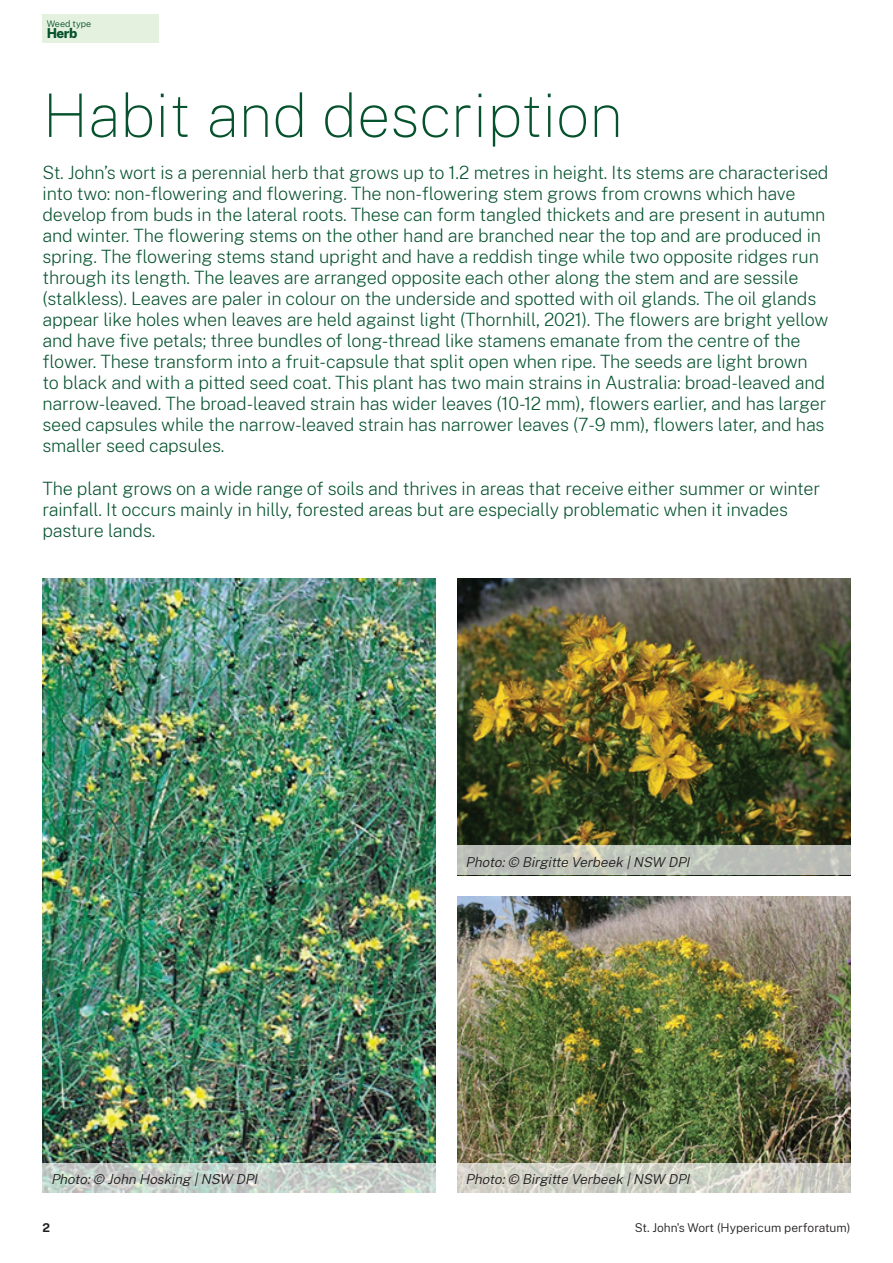
<style>
.page{position:relative;width:893px;height:1263px;background:#fff}
.page>*{position:absolute;margin:0;border:0;box-sizing:border-box;transform-origin:0 0}
.H1{font:100 60px "Public Sans";color:#05522d}
.Intro{font:200 18px/21px "Public Sans";letter-spacing:-.01em;color:#05522d}
.Caption{font:italic 300 13.5px "Public Sans";color:#231f20}
.Body{font:800 13.5px "Public Sans";color:#05522d}
.t1{font:300 12px "Public Sans";color:#231f20}
.t2{font:700 12px "Public Sans";color:#231f20}
.Small_Print{font:300 9px "Public Sans";color:#05522d}
</style>
<div class="page">
<img style="left:43px;top:579px;width:393px;height:584px">
<img style="left:457px;top:896px;width:393px;height:267px">
<img style="left:457px;top:579px;width:393px;height:266px">
<svg style="left:43px;top:1163px;width:393px;height:30px;background:#c7d0cb"></svg>
<svg style="left:457px;top:845px;width:393px;height:30px;background:#bec2b9"></svg>
<svg style="left:457px;top:1163px;width:393px;height:30px;background:#d1d2c7"></svg>
<div style="left:43px;top:14px;width:116px;height:29px;background:#e4f1de"></div>
<p class="Small_Print" style="left:47px;top:17px;width:46px">Weed type</p>
<p class="Body" style="left:47px;top:23px;width:32px">Herb</p>
<h1 class="H1" style="left:43px;top:75px;width:582px">Habit and description</h1>
<p class="Intro" style="left:43px;top:161px;width:787px">St. John’s wort is a perennial herb that grows up to 1.2 metres in height. Its stems are characterised into two: non-flowering and flowering. The non-flowering stem grows from crowns which have develop from buds in the lateral roots. These can form tangled thickets and are present in autumn and winter. The flowering stems on the other hand are branched near the top and are produced in spring. The flowering stems stand upright and have a reddish tinge while two opposite ridges run through its length. The leaves are arranged opposite each other along the stem and are sessile (stalkless). Leaves are paler in colour on the underside and spotted with oil glands. The oil glands appear like holes when leaves are held against light (Thornhill, 2021). The flowers are bright yellow and have five petals; three bundles of long-thread like stamens emanate from the centre of the flower. These transform into a fruit-capsule that split open when ripe. The seeds are light brown to black and with a pitted seed coat. This plant has two main strains in Australia: broad-leaved and narrow-leaved. The broad-leaved strain has wider leaves (10-12 mm), flowers earlier, and has larger seed capsules while the narrow-leaved strain has narrower leaves (7-9 mm), flowers later, and has smaller seed capsules.</p>
<p class="Intro" style="left:43px;top:477px;width:779px">The plant grows on a wide range of soils and thrives in areas that receive either summer or winter rainfall. It occurs mainly in hilly, forested areas but are especially problematic when it invades pasture lands.</p>
<p class="Caption" style="left:51px;top:1170px;width:211px">Photo:© John Hosking |NSW DPI</p>
<p class="Caption" style="left:466px;top:852px;width:229px">Photo:© Birgitte Verbeek |NSW DPI</p>
<p class="Caption" style="left:466px;top:1170px;width:229px">Photo:© Birgitte Verbeek |NSW DPI</p>
<p class="t2" style="left:43px;top:1219px;width:9px">2</p>
<p class="t1" style="left:635px;top:1219px;width:217px">St. John's Wort (Hypericum perforatum)</p>
</div>
